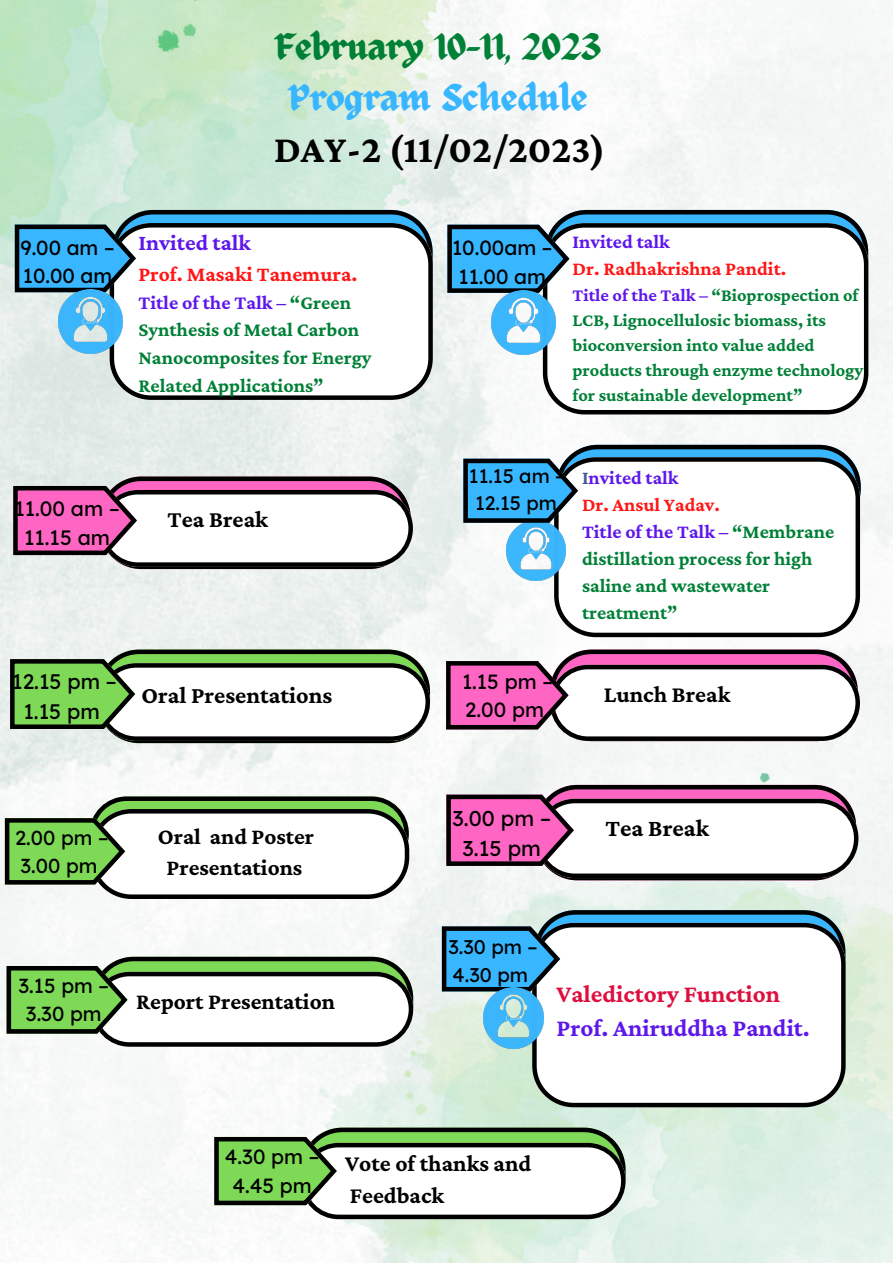
<style>
.page{position:relative;width:893px;height:1264px;background:#fff}
.page>*{position:absolute;margin:0;border:0;box-sizing:border-box;transform-origin:0 0}
.t1{font:700 39px "Crimson Pro";color:#010101}
.t2{font:36.9px "ED Celandine";color:#008037}
.t3{font:36.9px "ED Celandine";color:#38b6ff}
.t4{font:700 24.9px "Crimson Pro";color:#5e17eb}
.t5{font:700 24.9px "Crimson Pro";color:#de0f3f}
.t6{font:700 24.45px "Crimson Pro";color:#000}
.t7{font:700 24px "Crimson Pro";color:#000}
.t8{font:700 23.7px "Crimson Pro";color:#000}
.t9{font:700 23.55px/32px "Crimson Pro";color:#000}
.t10{font:700 23.25px "Crimson Pro";color:#000}
.t11{font:700 23.1px/31.5px "Crimson Pro";color:#000;text-align:center}
.t12{font:700 22.8px "Crimson Pro";color:#5e17eb}
.t13{font:21.45px/29.8px "Lexend Deca";color:#000;text-align:center}
.t14{font:700 21.3px "Crimson Pro";color:#ff1616}
.t15{font:21px/29.2px "Lexend Deca";color:#000;text-align:center}
.t16{font:20.85px/29px "Lexend Deca";color:#000;text-align:center}
.t17{font:20.55px/28.7px "Lexend Deca";color:#000;text-align:center}
.t18{font:20.4px/28.3px "Lexend Deca";color:#000}
.t19{font:20.25px/28.2px "Lexend Deca";color:#000}
.t20{font:700 19.95px/27.8px "Crimson Pro";color:#008037}
.t21{font:19.8px/27.6px "Lexend Deca";color:#000}
.t22{font:700 19.65px/27px "Crimson Pro";color:#008037}
.t23{font:700 19.65px "Crimson Pro";color:#ff1616}
.t24{font:700 19.65px "Crimson Pro";color:#5e17eb}
.t25{font:700 19.5px/27px "Crimson Pro";color:#ff1616}
.t26{font:19.5px/27px "Lexend Deca";color:#000;text-align:center}
.t27{font:700 18.3px/24.9px "Crimson Pro";color:#008037}
.s1{color:#5e17eb}
.s2{color:#425c98}
</style>
<div class="page">
<img style="left:0;top:0;width:892px;height:1259px">
<img style="left:0;top:0;width:446px;height:410px">
<img style="left:310px;top:772px;width:582px;height:490px">
<svg style="left:110px;top:223px;width:323px;height:177px"></svg>
<svg style="left:15px;top:210px;width:417px;height:90px"></svg>
<img style="left:59px;top:290px;width:63px;height:63px">
<svg style="left:446px;top:649px;width:413px;height:92px"></svg>
<svg style="left:10px;top:649px;width:420px;height:94px"></svg>
<svg style="left:543px;top:301px;width:325px;height:113px"></svg>
<svg style="left:447px;top:210px;width:421px;height:91px"></svg>
<img style="left:492px;top:290px;width:63px;height:64px">
<svg style="left:13px;top:476px;width:400px;height:93px"></svg>
<svg style="left:554px;top:530px;width:306px;height:107px"></svg>
<img style="left:506px;top:530px;width:59px;height:50px">
<svg style="left:463px;top:445px;width:397px;height:85px"></svg>
<svg style="left:5px;top:796px;width:404px;height:103px"></svg>
<svg style="left:446px;top:785px;width:412px;height:95px"></svg>
<svg style="left:7px;top:956px;width:406px;height:90px"></svg>
<svg style="left:532px;top:997px;width:313px;height:110px"></svg>
<svg style="left:442px;top:910px;width:403px;height:87px"></svg>
<img style="left:483px;top:987px;width:60px;height:61px">
<svg style="left:214px;top:1127px;width:411px;height:92px"></svg>
<h2 class="t2" style="left:275px;top:27px;width:327px">February 10-11, 2023</h2>
<h2 class="t3" style="left:288px;top:78px;width:300px">Program Schedule</h2>
<h1 class="t1" style="left:274px;top:127px;width:333px">DAY-2 (11/02/2023)</h1>
<p class="t18" style="left:20px;top:233px;width:96px">9.00 am –<br>10.00 am</p>
<p class="t12" style="left:138px;top:229px;width:114px">Invited talk</p>
<p class="t14" style="left:138px;top:262px;width:220px">Prof. Masaki Tanemura.</p>
<p class="t20" style="left:138px;top:288px;width:234px"><span class="s1">Title of the Talk –</span> “Green<br>Synthesis of Metal Carbon<br>Nanocomposites for Energy<br>Related Applications”</p>
<p class="t16" style="left:14px;top:494px;width:107px">11.00 am –<br>11.15 am</p>
<p class="t8" style="left:167px;top:505px;width:102px">Tea Break</p>
<p class="t15" style="left:12px;top:667px;width:106px">12.15 pm –<br>1.15 pm</p>
<h3 class="t7" style="left:141px;top:682px;width:192px">Oral Presentations</h3>
<p class="t19" style="left:15px;top:823px;width:95px">2.00 pm –<br>3.00 pm</p>
<p class="t11" style="left:158px;top:820px;width:158px">Oral and Poster<br>Presentations</p>
<p class="t19" style="left:19px;top:971px;width:92px;text-align:center">3.15 pm –<br>3.30 pm</p>
<p class="t10" style="left:136px;top:988px;width:200px">Report Presentation</p>
<p class="t17" style="left:452px;top:233px;width:102px">10.00am –<br>11.00 am</p>
<p class="t24" style="left:572px;top:230px;width:99px">Invited talk</p>
<p class="t23" style="left:572px;top:257px;width:215px">Dr. Radhakrishna Pandit.</p>
<p class="t27" style="left:572px;top:282px;width:292px"><span class="s1">Title of the Talk –</span> “Bioprospection of LCB, Lignocellulosic biomass, its bioconversion into value added products through enzyme technology for sustainable development”</p>
<p class="t26" style="left:469px;top:462px;width:95px">11.15 am -<br>12.15 pm</p>
<p class="t25" style="left:582px;top:464px;width:139px"><span class="s2">I</span><span class="s1">nvited talk<br></span>Dr. Ansul Yadav.</p>
<p class="t22" style="left:582px;top:518px;width:254px"><span class="s1">Title of the Talk –</span> “Membrane distillation process for high saline and wastewater treatment”</p>
<p class="t17" style="left:462px;top:666px;width:92px;text-align:left">1.15 pm –<br>2.00 pm</p>
<p class="t9" style="left:603px;top:678px;width:128px">Lunch Break</p>
<p class="t13" style="left:452px;top:803px;width:100px">3.00 pm –<br>3.15 pm</p>
<h3 class="t6" style="left:605px;top:814px;width:105px">Tea Break</h3>
<p class="t21" style="left:448px;top:932px;width:91px">3.30 pm –<br>4.30 pm</p>
<h3 class="t5" style="left:556px;top:979px;width:225px">Valedictory Function</h3>
<h3 class="t4" style="left:556px;top:1014px;width:255px">Prof. Aniruddha Pandit.</h3>
<p class="t17" style="left:225px;top:1142px;width:96px">4.30 pm –<br>4.45 pm</p>
<p class="t9" style="left:345px;top:1147px;width:188px">Vote of thanks and<br>Feedback</p>
</div>
